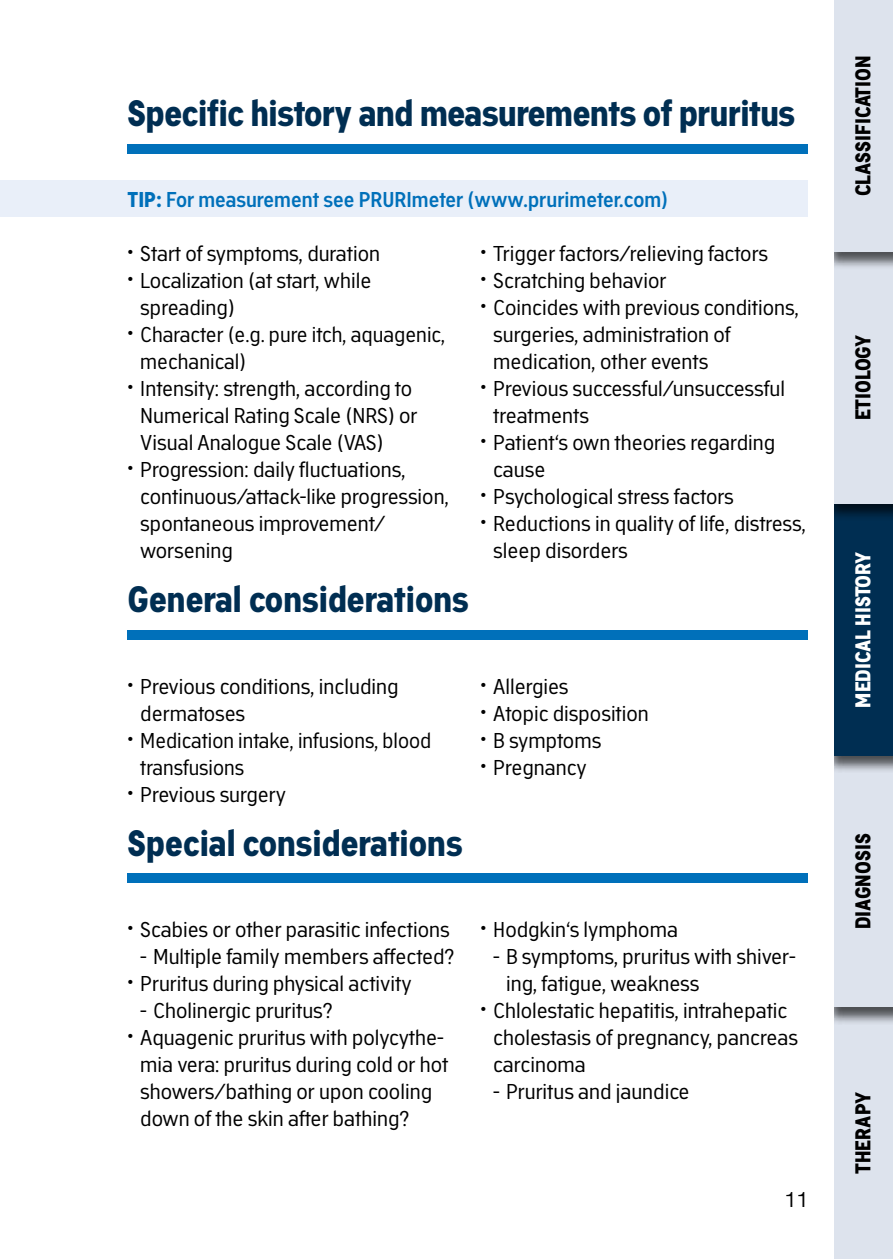
<style>
.page{position:relative;width:893px;height:1259px;background:#fff}
.page>*{position:absolute;margin:0;border:0;box-sizing:border-box;transform-origin:0 0}
.t1{font:700 36px "Academy Sans";letter-spacing:-.01em;color:#002e52}
.t2{font:21px/27px "Academy Sans";color:#000}
.t3{font:600 21px "Academy Sans";color:#0070ba}
.t4{font:700 21px "Academy Sans";color:#000}
.t5{font:700 21px "Academy Sans";color:#fff}
.s1{font-weight:700}
</style>
<div class="page">
<div style="left:833px;top:1007px;width:60px;height:252px;background:#dde3ed"></div>
<div style="left:824px;top:754px;width:69px;height:270px;background:#000;opacity:.65"></div>
<div style="left:833px;top:755px;width:60px;height:252px;background:#dde3ed"></div>
<div style="left:824px;top:503px;width:69px;height:270px;background:#000;opacity:.65"></div>
<div style="left:833px;top:503px;width:60px;height:252px;background:#002e52"></div>
<div style="left:824px;top:251px;width:69px;height:270px;background:#000;opacity:.65"></div>
<div style="left:833px;top:252px;width:60px;height:251px;background:#dde3ed"></div>
<div style="left:824px;top:0;width:69px;height:270px;background:#000;opacity:.65"></div>
<div style="left:833px;top:0;width:60px;height:252px;background:#dde3ed"></div>
<div style="left:0;top:0;width:833px;height:1259px;background:#fff"></div>
<div style="left:0;top:180px;width:808px;height:36px;background:#e9eff9"></div>
<div style="left:128px;top:144px;width:680px;height:9px;background:#0070ba"></div>
<div style="left:128px;top:630px;width:680px;height:9px;background:#0070ba"></div>
<div style="left:128px;top:873px;width:680px;height:9px;background:#0070ba"></div>
<h1 class="t1" style="left:128px;top:92px;width:669px">Specific history and measurements of pruritus</h1>
<p class="t3" style="left:128px;top:187px;width:542px"><span class="s1">TIP:</span> For measurement see PRURImeter (www.prurimeter.com)</p>
<p class="t2" style="left:128px;top:240px;width:254px"><sup>•</sup> Start of symptoms, duration</p>
<p class="t2" style="left:140px;top:267px;width:233px;text-indent:-13px"><sup>•</sup> Localization (at start, while spreading)</p>
<p class="t2" style="left:140px;top:321px;width:307px;text-indent:-13px"><sup>•</sup> Character (e.g. pure itch, aquagenic, mechanical)</p>
<p class="t2" style="left:140px;top:375px;width:279px;text-indent:-13px"><sup>•</sup> Intensity: strength, according to<br>Numerical Rating Scale (NRS) or<br>Visual Analogue Scale (VAS)</p>
<p class="t2" style="left:140px;top:456px;width:310px;text-indent:-13px"><sup>•</sup> Progression: daily fluctuations, continuous/attack-like progression, spontaneous improvement/ worsening</p>
<h1 class="t1" style="left:128px;top:578px;width:343px">General considerations</h1>
<p class="t2" style="left:480px;top:240px;width:289px"><sup>•</sup> Trigger factors/relieving factors</p>
<p class="t2" style="left:480px;top:267px;width:188px"><sup>•</sup> Scratching behavior</p>
<p class="t2" style="left:493px;top:294px;width:307px;text-indent:-13px"><sup>•</sup> Coincides with previous conditions, surgeries, administration of medication, other events</p>
<p class="t2" style="left:493px;top:375px;width:293px;text-indent:-13px"><sup>•</sup> Previous successful/unsuccessful treatments</p>
<p class="t2" style="left:493px;top:429px;width:283px;text-indent:-13px"><sup>•</sup> Patient‘s own theories regarding cause</p>
<p class="t2" style="left:480px;top:483px;width:255px"><sup>•</sup> Psychological stress factors</p>
<p class="t2" style="left:493px;top:510px;width:314px;text-indent:-13px"><sup>•</sup> Reductions in quality of life, distress, sleep disorders</p>
<p class="t2" style="left:140px;top:672px;width:260px;text-indent:-13px"><sup>•</sup> Previous conditions, including dermatoses</p>
<p class="t2" style="left:140px;top:726px;width:292px;text-indent:-13px"><sup>•</sup> Medication intake, infusions, blood transfusions</p>
<p class="t2" style="left:128px;top:780px;width:160px"><sup>•</sup> Previous surgery</p>
<h1 class="t1" style="left:128px;top:821px;width:337px">Special considerations</h1>
<p class="t2" style="left:480px;top:672px;width:90px"><sup>•</sup> Allergies</p>
<p class="t2" style="left:480px;top:699px;width:170px"><sup>•</sup> Atopic disposition</p>
<p class="t2" style="left:480px;top:726px;width:122px"><sup>•</sup> B symptoms</p>
<p class="t2" style="left:480px;top:753px;width:108px"><sup>•</sup> Pregnancy</p>
<p class="t2" style="left:128px;top:915px;width:324px"><sup>•</sup> Scabies or other parasitic infections</p>
<p class="t2" style="left:140px;top:942px;width:316px">- Multiple family members affected?</p>
<p class="t2" style="left:128px;top:969px;width:286px"><sup>•</sup> Pruritus during physical activity</p>
<p class="t2" style="left:140px;top:996px;width:194px">- Cholinergic pruritus?</p>
<p class="t2" style="left:140px;top:1023px;width:310px;text-indent:-13px"><sup>•</sup> Aquagenic pruritus with polycythe&shy;mia vera: pruritus during cold or hot showers/bathing or upon cooling down of the skin after bathing?</p>
<p class="t2" style="left:480px;top:915px;width:199px"><sup>•</sup> Hodgkin‘s lymphoma</p>
<p class="t2" style="left:506px;top:942px;width:291px;text-indent:-13px">- B symptoms, pruritus with shiver&shy;ing, fatigue, weakness</p>
<p class="t2" style="left:493px;top:996px;width:306px;text-indent:-13px"><sup>•</sup> Chlolestatic hepatitis, intrahepatic cholestasis of pregnancy, pancreas carcinoma</p>
<p class="t2" style="left:493px;top:1077px;width:198px">- Pruritus and jaundice</p>
<p class="t2" style="left:784px;top:1185px;width:25px">11</p>
<p class="t4" style="left:851px;top:196px;width:142px;rotate:-90deg">CLASSIFICATION</p>
<p class="t4" style="left:851px;top:420px;width:87px;rotate:-90deg">ETIOLOGY</p>
<p class="t5" style="left:851px;top:707px;width:158px;rotate:-90deg">MEDICAL HISTORY</p>
<p class="t4" style="left:851px;top:929px;width:97px;rotate:-90deg">DIAGNOSIS</p>
<p class="t4" style="left:851px;top:1174px;width:83px;rotate:-90deg">THERAPY</p>
</div>
